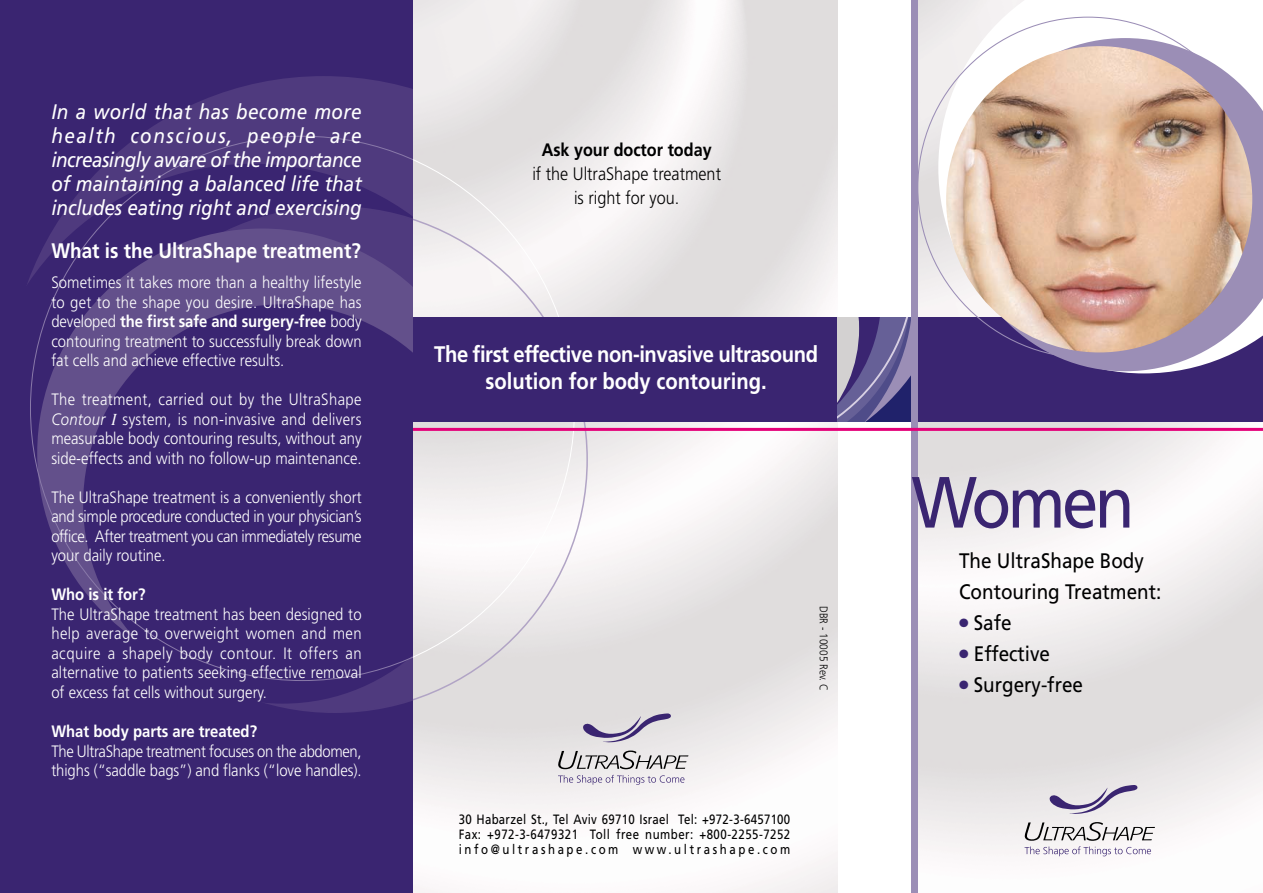
<style>
.page{position:relative;width:1263px;height:893px;background:#fff}
.page>*{position:absolute;margin:0;border:0;box-sizing:border-box;transform-origin:0 0}
.t1{font:72.3px "Frutiger";letter-spacing:-.055em;color:#3a2571;scale:.9 1}
.t2{font:700 22.5px/26.4px "Frutiger";letter-spacing:-.02em;color:#fff;text-align:center;scale:.9 1}
.t3{font:italic 21px/24px "Frutiger";letter-spacing:-.005em;color:#fff;text-align:justify;scale:.9 1}
.t4{font:21px/30.8px "Frutiger";color:#000;scale:.9 1}
.t5{font:700 21px "Frutiger";color:#fff;scale:.9 1}
.t6{font:300 18px/23.9px "Frutiger";color:#000;text-align:center;scale:.9 1}
.t7{font:700 18px "Frutiger";color:#000;scale:.9 1}
.t8{font:300 16.5px/19.5px "Frutiger";color:#fff;text-align:justify;scale:.9 1}
.t9{font:300 16.5px/19.5px "Frutiger";letter-spacing:-.025em;color:#fff;scale:.9 1}
.t10{font:700 16.5px "Frutiger";color:#fff;scale:.9 1}
.t11{font:13.5px/14.9px "Frutiger";letter-spacing:.225em;color:#000;text-align:justify;scale:.85 1}
.t12{font:300 11.25px "Frutiger";color:#000;scale:.9 1}
.s1{font-weight:700}
.s2{font-style:italic}
.s3{font-family:"Times";font-weight:400;font-style:italic}
.s4{color:#3a2571}
</style>
<div class="page">
<img style="left:412px;top:0;width:426px;height:892px">
<svg style="left:412px;top:206px;width:176px;height:506px"></svg>
<svg style="left:412px;top:136px;width:163px;height:544px"></svg>
<img style="left:918px;top:0;width:345px;height:857px">
<svg style="left:1049px;top:784px;width:89px;height:30px;background:#c6c0d0"></svg>
<svg style="left:1025px;top:822px;width:130px;height:18px"></svg>
<svg style="left:1025px;top:846px;width:126px;height:10px"></svg>
<div style="left:411px;top:318px;width:427px;height:104px;background:#3a2571"></div>
<svg style="left:583px;top:713px;width:88px;height:29px;background:#beb8c8"></svg>
<svg style="left:558px;top:750px;width:130px;height:34px;background:#cac7cb"></svg>
<div style="left:838px;top:318px;width:425px;height:104px;background:#3a2571"></div>
<svg style="left:838px;top:318px;width:73px;height:104px;background:#70699a"></svg>
<svg style="left:938px;top:0;width:325px;height:373px"></svg>
<svg style="left:959px;top:38px;width:304px;height:333px"></svg>
<img style="left:946px;top:46px;width:306px;height:306px;border-radius:50%">
<div style="left:1209px;top:0;width:54px;height:33px;background:#fff"></div>
<div style="left:911px;top:0;width:7px;height:892px;background:#9b8eb6"></div>
<hr style="left:411px;top:428px;width:852px;height:3px;background:#e40079">
<div style="left:0;top:0;width:412px;height:892px;background:#3a2571"></div>
<svg style="left:139px;top:76px;width:273px;height:60px;fill:#4f3a7e"></svg>
<svg style="left:304px;top:681px;width:108px;height:22px;fill:#4f3a7e"></svg>
<svg style="left:30px;top:136px;width:382px;height:545px"></svg>
<p class="t3" style="left:51px;top:101px;width:346px">In a world that has become more health conscious, people are increasingly aware of the importance of maintaining a balanced life that includes eating right and exercising</p>
<p class="t5" style="left:51px;top:242px;width:345px">What is the UltraShape treatment?</p>
<p class="t8" style="left:51px;top:274px;width:346px">Sometimes it takes more than a healthy lifestyle to get to the shape you desire. UltraShape has developed <span class="s1">the first safe and surgery-free</span> body contouring treatment to successfully break down fat cells and achieve effective results.</p>
<p class="t8" style="left:51px;top:391px;width:346px">The treatment, carried out by the UltraShape <span class="s2">Contour</span> <span class="s3">I</span> system, is non-invasive and delivers measurable body contouring results, without any side-effects and with no follow-up maintenance.</p>
<p class="t8" style="left:51px;top:488px;width:346px">The UltraShape treatment is a conveniently short and simple procedure conducted in your physician’s office. After treatment you can immediately resume your daily routine.</p>
<p class="t10" style="left:51px;top:588px;width:106px">Who is it for?</p>
<p class="t8" style="left:51px;top:605px;width:346px">The UltraShape treatment has been designed to help average to overweight women and men acquire a shapely body contour. It offers an alternative to patients seeking effective removal of excess fat cells without surgery.</p>
<p class="t10" style="left:51px;top:724px;width:230px">What body parts are treated?</p>
<p class="t9" style="left:51px;top:742px;width:346px">The UltraShape treatment focuses on the abdomen, thighs (“saddle bags”) and flanks (“love handles).</p>
<p class="t7" style="left:542px;top:143px;width:191px">Ask your doctor today</p>
<p class="t6" style="left:532px;top:163px;width:211px">if the UltraShape treatment is right for you.</p>
<h2 class="t2" style="left:434px;top:343px;width:428px">The first effective non-invasive ultrasound solution for body contouring.</h2>
<p class="t12" style="left:828px;top:606px;width:96px;rotate:90deg">DBR - 10005 Rev. C</p>
<p class="t11" style="left:459px;top:813px;width:392px">30 Habarzel St., Tel Aviv 69710 Israel Tel: +972-3-6457100<br>Fax: +972-3-6479321 Toll free number: +800-2255-7252 info@ultrashape.com www.ultrashape.com</p>
<h1 class="t1" style="left:912px;top:473px;width:249px">Women</h1>
<p class="t4" style="left:959px;top:547px;width:226px">The UltraShape Body<br>Contouring Treatment:</p>
<p class="t4" style="left:959px;top:609px;width:60px"><span class="s4">●</span> Safe</p>
<p class="t4" style="left:959px;top:639px;width:103px"><span class="s4">●</span> Effective</p>
<p class="t4" style="left:959px;top:670px;width:139px"><span class="s4">●</span> Surgery-free</p>
</div>
